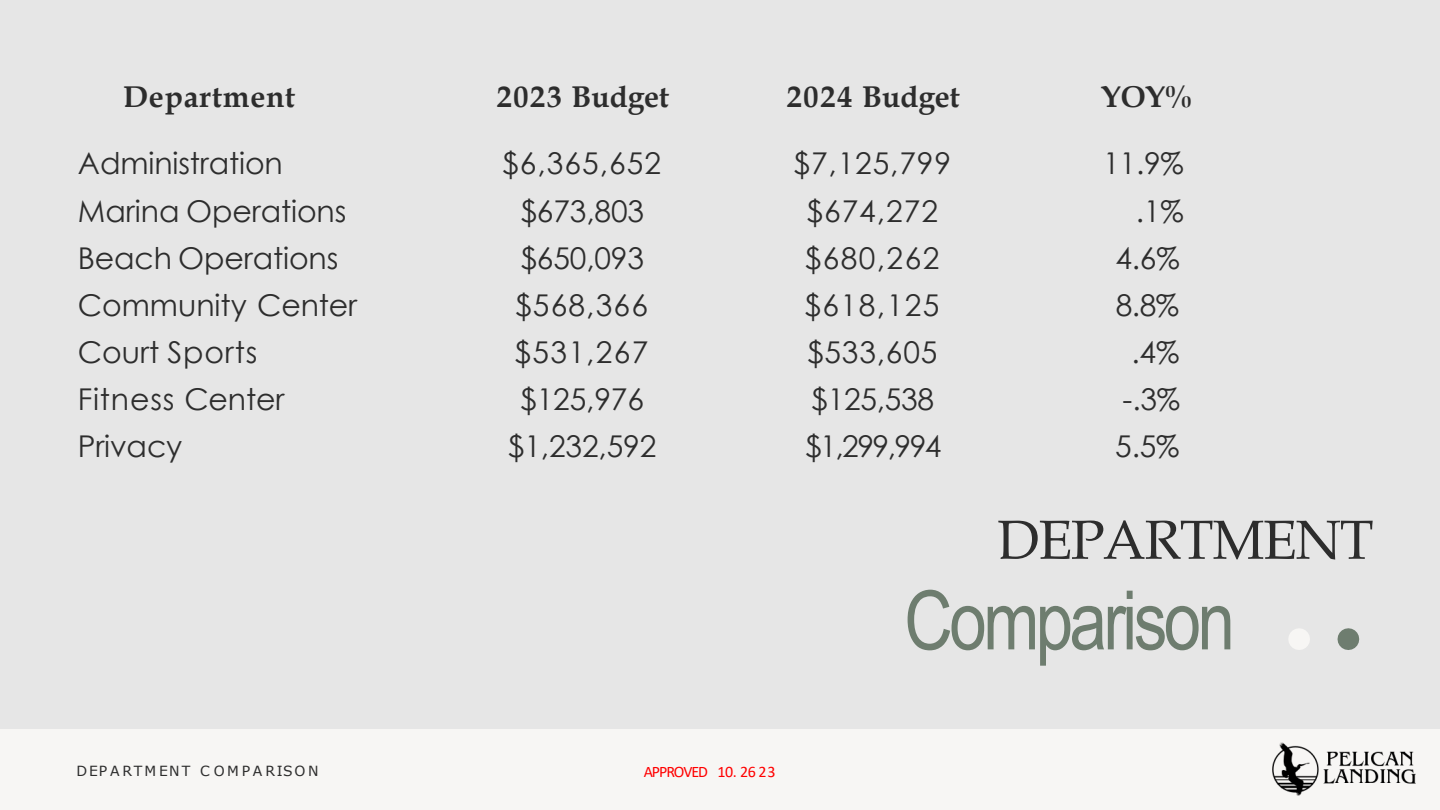
<style>
.page{position:relative;width:1440px;height:810px;background:#e6e6e6}
.page>*{position:absolute;margin:0;border:0;box-sizing:border-box;transform-origin:0 0}
.t1{font:82px "Arial Narrow";letter-spacing:-.045em;color:#6e7d6f}
.t2{font:55px "Book Antiqua";letter-spacing:-.025em;color:#2d2d2d}
.t3{font:30px "Century Gothic";letter-spacing:-.005em;color:#2d2d2d}
.t4{font:30px "Century Gothic";letter-spacing:.025em;color:#2d2d2d}
.t5{font:700 30px "Book Antiqua";letter-spacing:-.005em;color:#2d2d2d}
.t6{font:700 30px "Book Antiqua";letter-spacing:.025em;color:#2d2d2d}
.t7{font:16px "Calibri";letter-spacing:-.065em;color:#f00}
.t8{font:14px "Verdana";letter-spacing:.17em;color:#2d2d2d}
</style>
<div class="page">
<div style="left:0;top:729px;width:1440px;height:81px;background:#f7f6f4"></div>
<img style="left:1273px;top:743px;width:142px;height:53px">
<svg style="left:1338px;top:628px;width:21px;height:22px"></svg>
<svg style="left:1288px;top:628px;width:22px;height:22px"></svg>
<p class="t6" style="left:123px;top:77px;width:174px">Department</p>
<p class="t5" style="left:497px;top:77px;width:174px">2023 Budget</p>
<p class="t5" style="left:787px;top:77px;width:175px">2024 Budget</p>
<p class="t6" style="left:1101px;top:77px;width:92px">YOY%</p>
<p class="t3" style="left:78px;top:143px;width:207px">Administration</p>
<p class="t3" style="left:502px;top:143px;width:161px">$6,365,652</p>
<p class="t3" style="left:794px;top:143px;width:159px">$7,125,799</p>
<p class="t3" style="left:1103px;top:143px;width:82px">11.9%</p>
<p class="t3" style="left:78px;top:190px;width:270px">Marina Operations</p>
<p class="t3" style="left:520px;top:190px;width:125px">$673,803</p>
<p class="t3" style="left:806px;top:190px;width:133px">$674,272</p>
<p class="t3" style="left:1136px;top:190px;width:49px">.1%</p>
<p class="t3" style="left:78px;top:237px;width:262px">Beach Operations</p>
<p class="t3" style="left:520px;top:237px;width:125px">$650,093</p>
<p class="t3" style="left:805px;top:237px;width:136px">$680,262</p>
<p class="t3" style="left:1115px;top:237px;width:66px">4.6%</p>
<p class="t3" style="left:78px;top:284px;width:281px">Community Center</p>
<p class="t3" style="left:515px;top:284px;width:135px">$568,366</p>
<p class="t3" style="left:804px;top:284px;width:137px">$618,125</p>
<p class="t3" style="left:1116px;top:284px;width:65px">8.8%</p>
<p class="t4" style="left:78px;top:331px;width:181px">Court Sports</p>
<p class="t3" style="left:515px;top:331px;width:135px">$531,267</p>
<p class="t3" style="left:807px;top:331px;width:132px">$533,605</p>
<p class="t3" style="left:1132px;top:331px;width:49px">.4%</p>
<p class="t4" style="left:78px;top:378px;width:208px">Fitness Center</p>
<p class="t3" style="left:520px;top:378px;width:125px">$125,976</p>
<p class="t3" style="left:811px;top:378px;width:124px">$125,538</p>
<p class="t3" style="left:1123px;top:378px;width:59px">-.3%</p>
<p class="t3" style="left:78px;top:426px;width:106px">Privacy</p>
<p class="t3" style="left:508px;top:426px;width:150px">$1,232,592</p>
<p class="t3" style="left:805px;top:426px;width:138px">$1,299,994</p>
<p class="t3" style="left:1115px;top:426px;width:66px">5.5%</p>
<p class="t8" style="left:76px;top:762px;width:244px">DEPARTMENT COMPARISON</p>
<p class="t7" style="left:644px;top:760px;width:66px">APPROVED</p>
<p class="t7" style="left:718px;top:760px;width:60px">10. 26 23</p>
<p class="t2" style="left:997px;top:502px;width:378px">DEPARTMENT</p>
<p class="t1" style="left:904px;top:560px;width:332px">Comparison</p>
</div>
